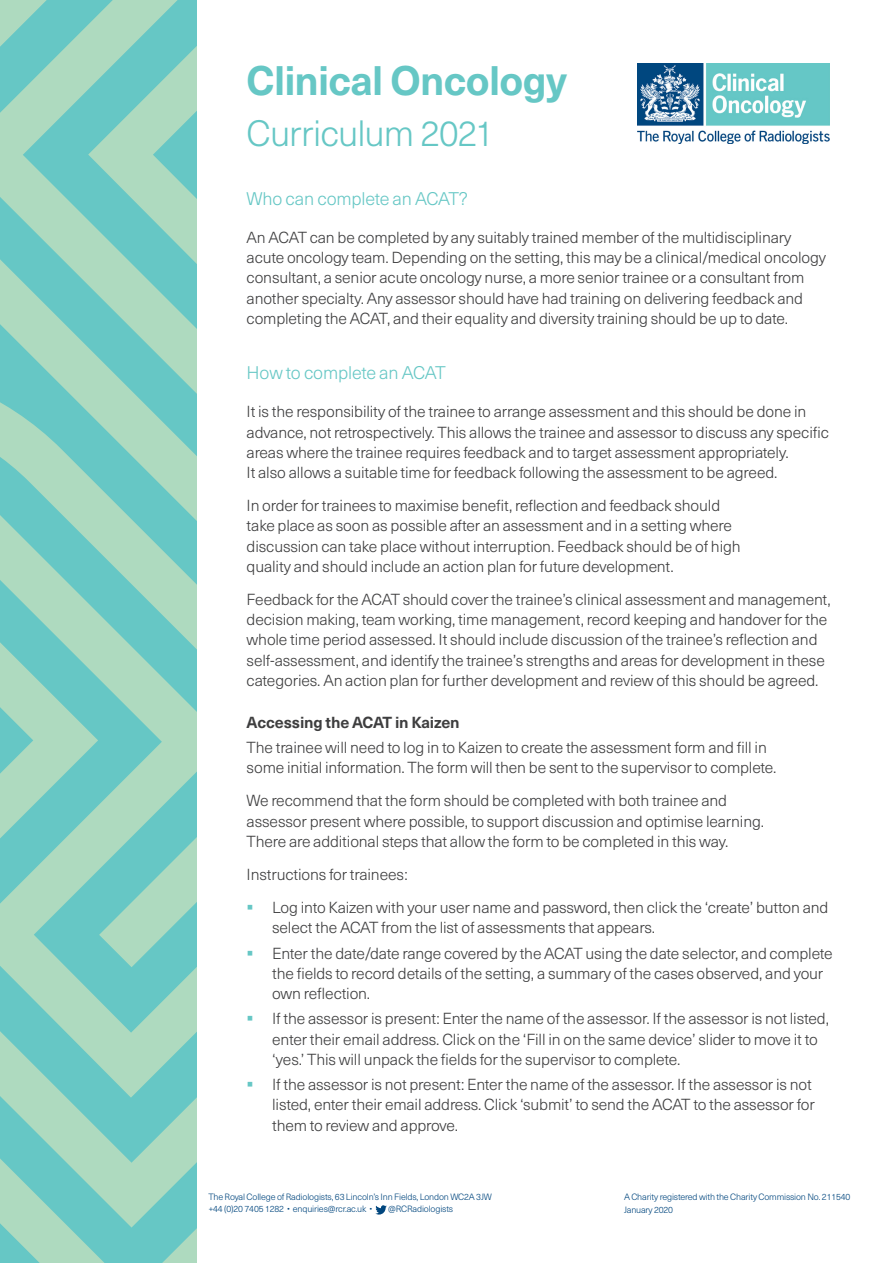
<style>
.page{position:relative;width:893px;height:1263px;background:#fff}
.page>*{position:absolute;margin:0;border:0;box-sizing:border-box;transform-origin:0 0}
.t1{font:700 40.5px "Neue Haas Unica Pro";letter-spacing:-.02em;color:#66c7c5}
.t2{font:300 36px "Neue Haas Unica Pro";letter-spacing:-.03em;color:#66c7c5}
.t3{font:300 18px "Neue Haas Unica Pro";letter-spacing:-.01em;color:#66c7c5}
.t4{font:300 15.75px/20.2px "Neue Haas Unica Pro";letter-spacing:-.01em;color:#3e3e3f}
.t5{font:700 15.75px "Neue Haas Unica Pro";letter-spacing:-.01em;color:#3e3e3f}
.t6{font:300 9px/12.8px "Neue Haas Unica Pro";letter-spacing:-.02em;color:#00467e}
.s1{color:#66c7c5}
</style>
<div class="page">
<svg style="left:375px;top:1205px;width:12px;height:9px"></svg>
<img style="left:638px;top:64px;width:191px;height:80px">
<svg style="left:0;top:0;width:197px;height:334px;background:#8bd0c1"></svg>
<svg style="left:0;top:334px;width:197px;height:929px;background:#89d0c1"></svg>
<h1 class="t1" style="left:247px;top:56px;width:322px">Clinical Oncology</h1>
<h2 class="t2" style="left:247px;top:112px;width:250px">Curriculum 2021</h2>
<p class="t3" style="left:247px;top:188px;width:223px">Who can complete an ACAT?</p>
<p class="t4" style="left:247px;top:228px;width:581px">An ACAT can be completed by any suitably trained member of the multidisciplinary acute oncology team. Depending on the setting, this may be a clinical/medical oncology consultant, a senior acute oncology nurse, a more senior trainee or a consultant from another specialty. Any assessor should have had training on delivering feedback and completing the ACAT, and their equality and diversity training should be up to date.</p>
<p class="t3" style="left:247px;top:362px;width:201px">How to complete an ACAT</p>
<p class="t4" style="left:247px;top:402px;width:584px">It is the responsibility of the trainee to arrange assessment and this should be done in advance, not retrospectively. This allows the trainee and assessor to discuss any specific areas where the trainee requires feedback and to target assessment appropriately.<br>It also allows a suitable time for feedback following the assessment to be agreed.</p>
<p class="t4" style="left:247px;top:496px;width:496px">In order for trainees to maximise benefit, reflection and feedback should take place as soon as possible after an assessment and in a setting where discussion can take place without interruption. Feedback should be of high quality and should include an action plan for future development.</p>
<p class="t4" style="left:247px;top:589px;width:586px">Feedback for the ACAT should cover the trainee’s clinical assessment and management, decision making, team working, time management, record keeping and handover for the whole time period assessed. It should include discussion of the trainee’s reflection and self-assessment, and identify the trainee’s strengths and areas for development in these categories. An action plan for further development and review of this should be agreed.</p>
<p class="t5" style="left:247px;top:713px;width:215px">Accessing the ACAT in Kaizen</p>
<p class="t4" style="left:247px;top:738px;width:531px">The trainee will need to log in to Kaizen to create the assessment form and fill in some initial information. The form will then be sent to the supervisor to complete.</p>
<p class="t4" style="left:247px;top:791px;width:519px">We recommend that the form should be completed with both trainee and assessor present where possible, to support discussion and optimise learning.<br>There are additional steps that allow the form to be completed in this way.</p>
<p class="t4" style="left:247px;top:864px;width:163px">Instructions for trainees:</p>
<p class="t4" style="left:272px;top:897px;width:558px;text-indent:-26px"><span class="s1">▪</span> Log into Kaizen with your user name and password, then click the ‘create’ button and select the ACAT from the list of assessments that appears.</p>
<p class="t4" style="left:272px;top:943px;width:562px;text-indent:-26px"><span class="s1">▪</span> Enter the date/date range covered by the ACAT using the date selector, and complete the fields to record details of the setting, a summary of the cases observed, and your own reflection.</p>
<p class="t4" style="left:272px;top:1009px;width:558px;text-indent:-26px"><span class="s1">▪</span> If the assessor is present: Enter the name of the assessor. If the assessor is not listed, enter their email address. Click on the ‘Fill in on the same device’ slider to move it to ‘yes.’ This will unpack the fields for the supervisor to complete.</p>
<p class="t4" style="left:272px;top:1075px;width:544px;text-indent:-26px"><span class="s1">▪</span> If the assessor is not present: Enter the name of the assessor. If the assessor is not listed, enter their email address. Click ‘submit’ to send the ACAT to the assessor for them to review and approve.</p>
<p class="t6" style="left:208px;top:1190px;width:285px">The Royal College of Radiologists, 63 Lincoln’s Inn Fields, London WC2A 3JW +44 (0)20 7405 1282 • enquiries@rcr.ac.uk •</p>
<p class="t6" style="left:388px;top:1203px;width:67px">@RCRadiologists</p>
<p class="t6" style="left:624px;top:1190px;width:228px">A Charity registered with the Charity Commission No. 211540<br>January 2020</p>
</div>
